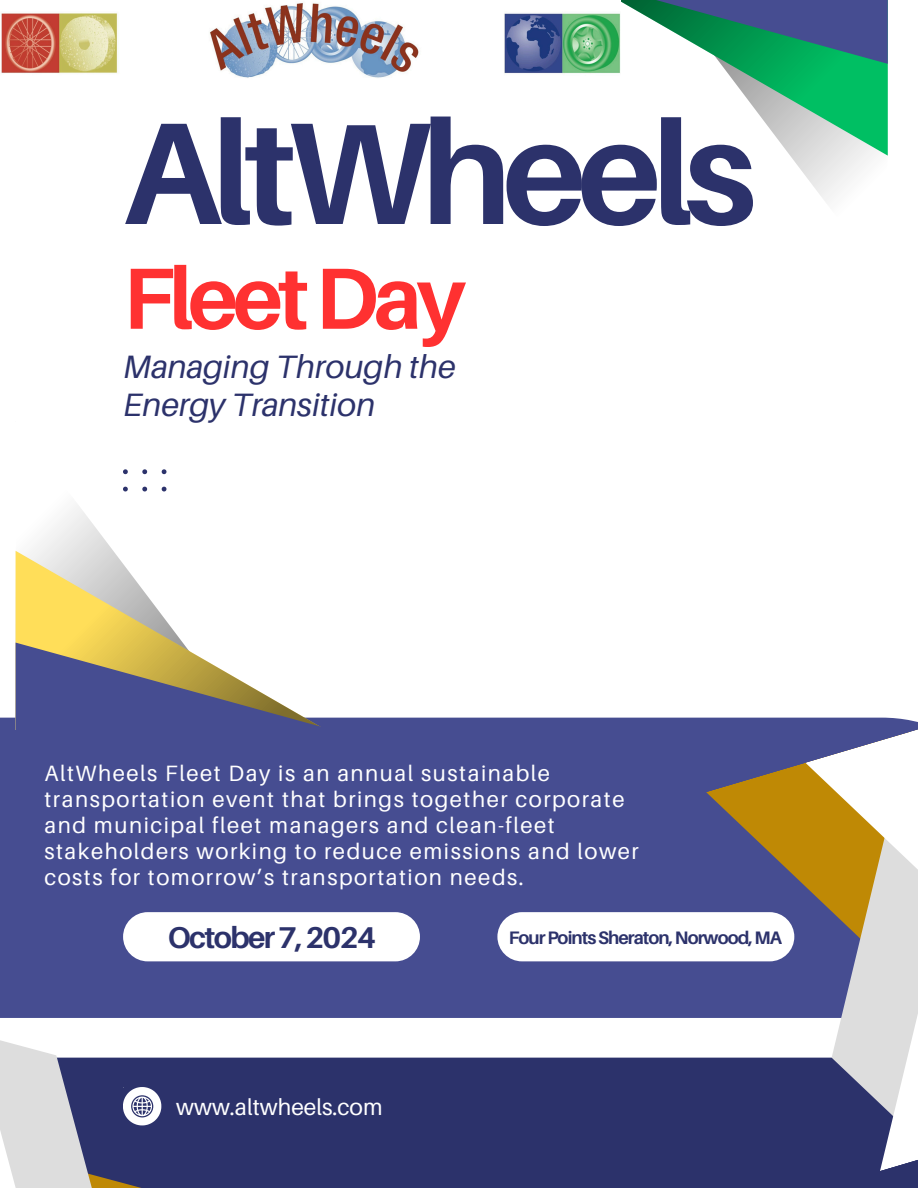
<style>
.page{position:relative;width:918px;height:1188px;background:#fff}
.page>*{position:absolute;margin:0;border:0;box-sizing:border-box;transform-origin:0 0}
.t1{font:700 145.2px "Aileron";letter-spacing:-.06em;color:#2c326b}
.t2{font:700 86.85px "Aileron";letter-spacing:-.06em;color:#ff3131}
.t3{font:italic 32.4px/38px "Aileron";color:#2c326b}
.t4{font:700 30.15px "Aileron";letter-spacing:-.05em;color:#2c326b}
.t5{font:22.8px "Aileron";color:#fff}
.t6{font:22.2px/26px "Aileron";letter-spacing:.07em;color:#fff}
.t7{font:700 18.15px "Aileron";letter-spacing:-.05em;color:#2c326b}
</style>
<div class="page">
<div style="left:294px;top:1058px;width:624px;height:130px;background:#2c326b"></div>
<div style="left:262px;top:1057px;width:32px;height:131px;background:#2c326b"></div>
<div style="left:220px;top:1057px;width:42px;height:131px;background:#2c326b"></div>
<div style="left:0;top:718px;width:918px;height:300px;background:#464d91"></div>
<svg style="left:706px;top:729px;width:43px;height:372px;background:#63648e"></svg>
<svg style="left:749px;top:729px;width:169px;height:446px;background:#686273"></svg>
<svg style="left:801px;top:729px;width:117px;height:442px"></svg>
<svg style="left:790px;top:156px;width:82px;height:46px;fill:#f4f4f4"></svg>
<svg style="left:721px;top:64px;width:167px;height:92px"></svg>
<svg style="left:621px;top:0;width:267px;height:64px"></svg>
<svg style="left:32px;top:470px;width:135px;height:81px"></svg>
<svg style="left:16px;top:551px;width:167px;height:92px"></svg>
<svg style="left:16px;top:643px;width:363px;height:87px"></svg>
<div style="left:123px;top:912px;width:297px;height:49px;background:#fff;border-radius:25px"></div>
<div style="left:497px;top:912px;width:297px;height:49px;background:#fff;border-radius:25px"></div>
<svg style="left:0;top:979px;width:220px;height:209px"></svg>
<svg style="left:123px;top:469px;width:5px;height:5px"></svg>
<svg style="left:142px;top:469px;width:5px;height:5px"></svg>
<svg style="left:162px;top:469px;width:4px;height:5px"></svg>
<svg style="left:123px;top:487px;width:5px;height:4px"></svg>
<svg style="left:142px;top:487px;width:5px;height:4px"></svg>
<svg style="left:162px;top:487px;width:4px;height:4px"></svg>
<img style="left:1px;top:3px;width:620px;height:75px">
<h4 class="t1" style="left:123px;top:83px;width:635px">AltWheels</h4>
<p class="t2" style="left:123px;top:245px;width:344px">FleetDay</p>
<p class="t3" style="left:123px;top:347px;width:334px">Managing Through the<br>Energy Transition</p>
<p class="t6" style="left:44px;top:759px;width:596px">AltWheels Fleet Day is an annual sustainable transportation event that brings together corporate and municipal fleet managers and clean-fleet stakeholders working to reduce emissions and lower costs for tomorrow’s transportation needs.</p>
<h1 class="t4" style="left:168px;top:919px;width:210px">October7,2024</h1>
<h2 class="t7" style="left:509px;top:926px;width:275px">FourPointsSheraton,Norwood,MA</h2>
<p class="t5" style="left:176px;top:1093px;width:208px">www.altwheels.com</p>
</div>
